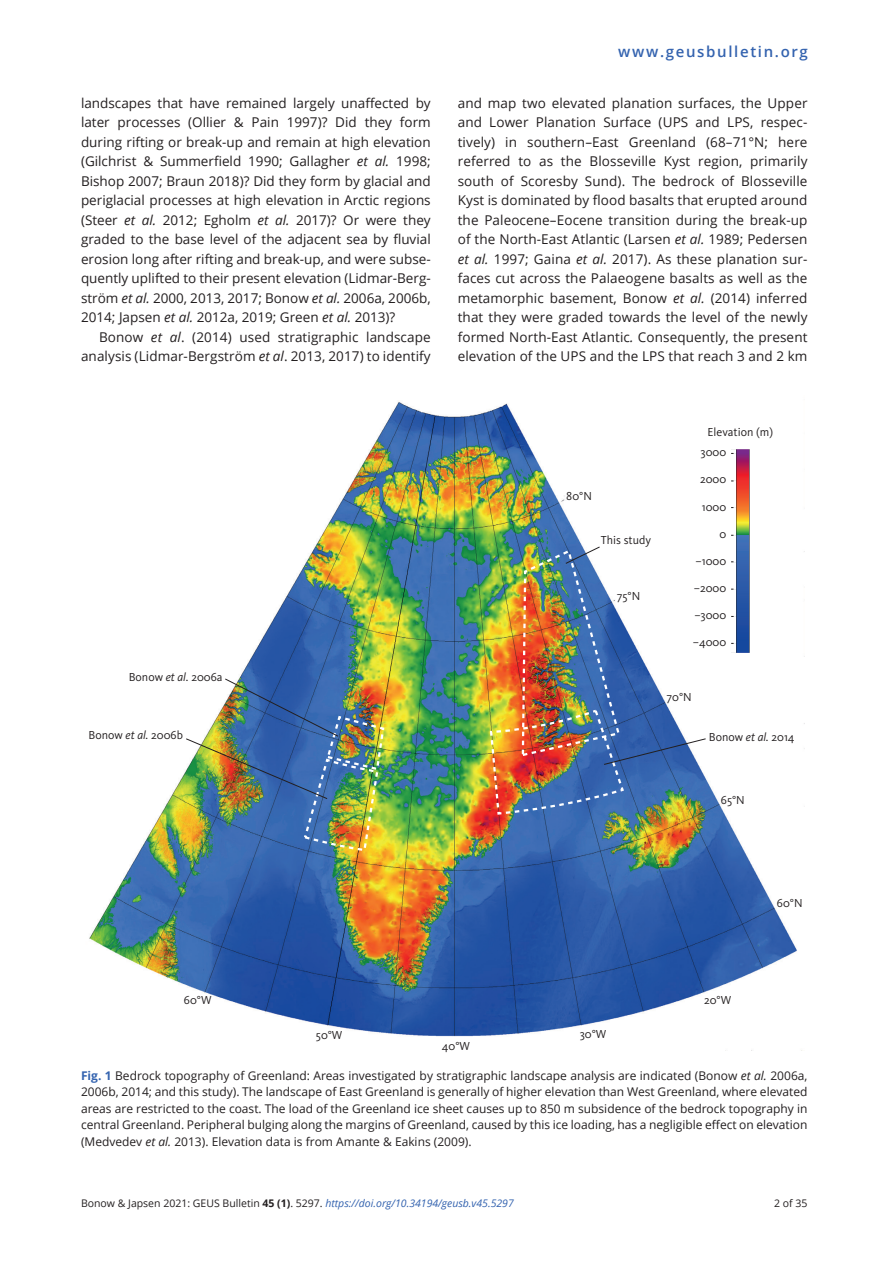
<style>
.page{position:relative;width:893px;height:1263px;background:#fff}
.page>*{position:absolute;margin:0;border:0;box-sizing:border-box;transform-origin:0 0}
.t1{font:600 15px "Open Sans";letter-spacing:.11em;color:#3463af}
.TXI{font:13.5px/19.5px "Open Sans";letter-spacing:.01em;color:#231f20;text-align:right}
.TX{font:13.5px/19.5px "Open Sans";color:#231f20;text-align:justify}
.FC{font:12px/16.5px "Open Sans";color:#231f20;text-align:justify}
.t2{font:12px/20.7px "Kievit Pro";color:#231f20}
.t3{font:italic 10.5px "Open Sans";color:#3463af}
.t4{font:10.5px "Open Sans";color:#231f20}
.s1{font-style:italic}
.s2{font-weight:700;color:#3463af}
.s3{font-style:normal;color:#231f20}
.s4{font-weight:700;font-style:normal;color:#231f20}
</style>
<div class="page">
<img style="left:89px;top:401px;width:716px;height:636px">
<img style="left:731px;top:450px;width:18px;height:203px">
<img style="left:302px;top:800px;width:323px;height:52px">
<img style="left:185px;top:546px;width:521px;height:254px">
<p class="TX" style="left:81px;top:93px;width:351px">landscapes that have remained largely unaffected by later processes (Ollier &amp; Pain 1997)? Did they form during rifting or break-up and remain at high elevation (Gilchrist &amp; Summerfield 1990; Gallagher <span class="s1">et al.</span> 1998; Bishop 2007; Braun 2018)? Did they form by glacial and periglacial processes at high elevation in Arctic regions (Steer <span class="s1">et al.</span> 2012; Egholm <span class="s1">et al.</span> 2017)? Or were they graded to the base level of the adjacent sea by fluvial erosion long after rifting and break-up, and were subse&shy;quently uplifted to their present elevation (Lidmar-Berg&shy;ström <span class="s1">et al.</span> 2000, 2013, 2017; Bonow <span class="s1">et al.</span> 2006a, 2006b, 2014; Japsen <span class="s1">et al.</span> 2012a, 2019; Green <span class="s1">et al.</span> 2013)?</p>
<p class="TXI" style="left:81px;top:327px;width:351px">Bonow <span class="s1">et al</span>. (2014) used stratigraphic landscape analysis (Lidmar-Bergström <span class="s1">et al</span>. 2013, 2017) to identify</p>
<p class="t2" style="left:129px;top:667px;width:95px">Bonow <span class="s1">et al.</span> 2006a</p>
<p class="t1" style="left:618px;top:41px;width:191px">www.geusbulletin.org</p>
<p class="TXI" style="left:458px;top:93px;width:351px;text-align:justify">and map two elevated planation surfaces, the Upper and Lower Planation Surface (UPS and LPS, respec&shy;tively) in southern–East Greenland (68–71°N; here referred to as the Blosseville Kyst region, primarily south of Scoresby Sund). The bedrock of Blosseville Kyst is dominated by flood basalts that erupted around the Paleocene–Eocene transition during the break-up of the North-East Atlantic (Larsen <span class="s1">et al.</span> 1989; Pedersen <span class="s1">et al.</span> 1997; Gaina <span class="s1">et al.</span> 2017). As these planation sur&shy;faces cut across the Palaeogene basalts as well as the metamorphic basement, Bonow <span class="s1">et al.</span> (2014) inferred that they were graded towards the level of the newly formed North-East Atlantic<span class="s1">.</span> Consequently, the present elevation of the UPS and the LPS that reach 3 and 2 km</p>
<p class="t2" style="left:566px;top:486px;width:27px">80°N</p>
<p class="t2" style="left:601px;top:530px;width:52px">This study</p>
<p class="t2" style="left:617px;top:585px;width:25px">75°N</p>
<p class="t2" style="left:701px;top:421px;width:74px;text-indent:7px">Elevation (m)<br>3000</p>
<p class="t2" style="left:700px;top:469px;width:28px">2000</p>
<p class="t2" style="left:702px;top:496px;width:26px">1000</p>
<p class="t2" style="left:719px;top:523px;width:8px">0</p>
<p class="t2" style="left:696px;top:550px;width:32px">–1000</p>
<p class="t2" style="left:694px;top:577px;width:34px">–2000</p>
<p class="t2" style="left:694px;top:604px;width:33px">–3000</p>
<p class="t2" style="left:693px;top:632px;width:35px">–4000</p>
<p class="t2" style="left:667px;top:686px;width:26px">70°N</p>
<p class="t2" style="left:89px;top:724px;width:96px">Bonow <span class="s1">et al.</span> 2006b</p>
<p class="t2" style="left:709px;top:727px;width:87px">Bonow <span class="s1">et al.</span> 2014</p>
<p class="t2" style="left:184px;top:989px;width:29px">60°W</p>
<p class="t2" style="left:316px;top:1024px;width:28px">50°W</p>
<p class="t2" style="left:442px;top:1035px;width:30px">40°W</p>
<p class="t2" style="left:580px;top:1024px;width:28px">30°W</p>
<p class="t2" style="left:721px;top:789px;width:25px">65°N</p>
<p class="t2" style="left:704px;top:989px;width:29px">20°W</p>
<p class="t2" style="left:777px;top:893px;width:27px">60°N</p>
<p class="FC" style="left:81px;top:1067px;width:728px"><span class="s2">Fig. 1</span> Bedrock topography of Greenland: Areas investigated by stratigraphic landscape analysis are indicated (Bonow <span class="s1">et al.</span> 2006a, 2006b, 2014; and this study). The landscape of East Greenland is generally of higher elevation than West Greenland, where elevated areas are restricted to the coast. The load of the Greenland ice sheet causes up to 850 m subsidence of the bedrock topography in central Greenland. Peripheral bulging along the margins of Greenland, caused by this ice loading, has a negligible effect on elevation (Medvedev <span class="s1">et al.</span> 2013). Elevation data is from Amante &amp; Eakins (2009).</p>
<p class="t3" style="left:81px;top:1196px;width:434px"><span class="s3">Bonow &amp; Japsen 2021: GEUS Bulletin</span> <span class="s4">45 (1)</span><span class="s3">. 5297.</span> https://doi.org/10.34194/geusb.v45.5297</p>
<p class="t4" style="left:774px;top:1196px;width:35px">2 of 35</p>
</div>
